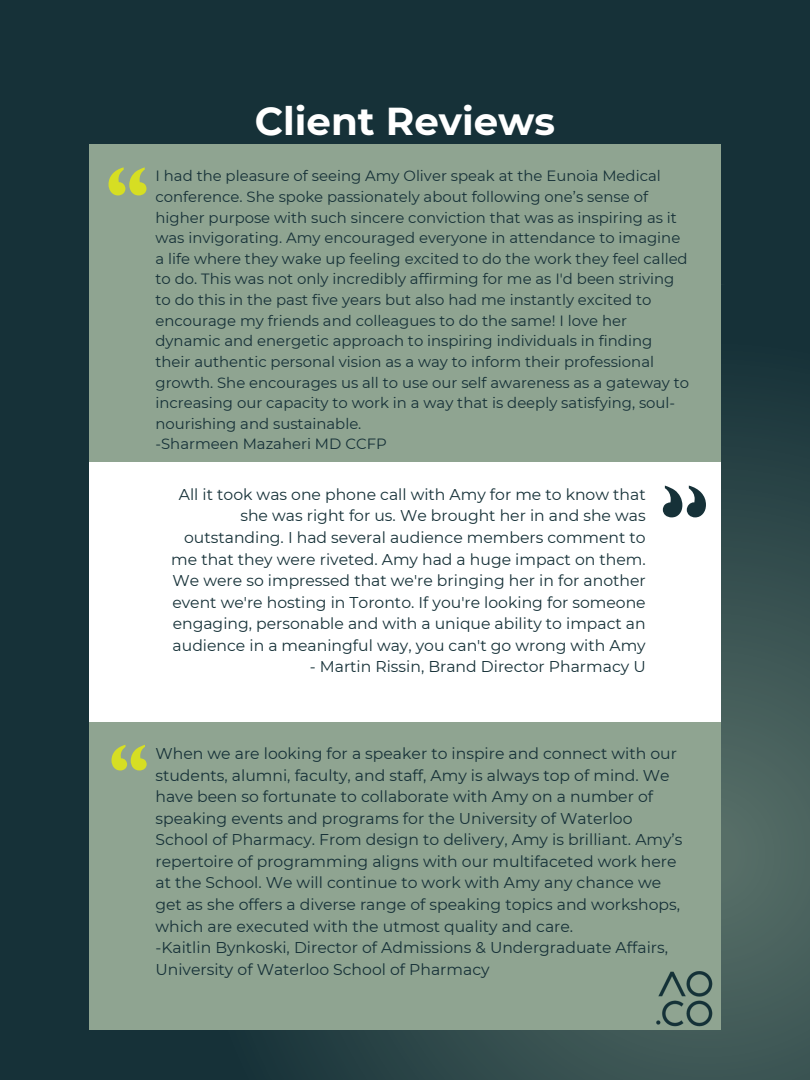
<style>
.page{position:relative;width:810px;height:1080px;background:#163138}
.page>*{position:absolute;margin:0;border:0;box-sizing:border-box;transform-origin:0 0}
.t1{font:700 38.81px "Montserrat";color:#fff}
.t2{font:15.62px/21.6px "Montserrat";color:#163138}
.t3{font:14.88px/20.6px "Montserrat";color:#163138}
</style>
<div class="page">
<svg style="left:307px;top:417px;width:503px;height:663px;background:#3b5453"></svg>
<div style="left:89px;top:144px;width:632px;height:318px;background:#8fa491"></div>
<div style="left:89px;top:722px;width:632px;height:308px;background:#8fa491"></div>
<div style="left:89px;top:462px;width:632px;height:260px;background:#fff"></div>
<svg style="left:112px;top:745px;width:35px;height:26px"></svg>
<svg style="left:109px;top:167px;width:37px;height:28px"></svg>
<svg style="left:663px;top:486px;width:43px;height:31px"></svg>
<img style="left:606px;top:921px;width:156px;height:156px">
<p class="t1" style="left:255px;top:98px;width:302px">Client Reviews</p>
<p class="t3" style="left:155px;top:166px;width:535px">I had the pleasure of seeing Amy Oliver speak at the Eunoia Medical conference. She spoke passionately about following one’s sense of higher purpose with such sincere conviction that was as inspiring as it was invigorating. Amy encouraged everyone in attendance to imagine a life where they wake up feeling excited to do the work they feel called to do. This was not only incredibly affirming for me as I'd been striving to do this in the past five years but also had me instantly excited to encourage my friends and colleagues to do the same! I love her dynamic and energetic approach to inspiring individuals in finding their authentic personal vision as a way to inform their professional growth. She encourages us all to use our self awareness as a gateway to increasing our capacity to work in a way that is deeply satisfying, soul&shy;nourishing and sustainable.</p>
<p class="t3" style="left:155px;top:434px;width:233px">-Sharmeen Mazaheri MD CCFP</p>
<p class="t2" style="left:171px;top:484px;width:476px;text-align:right">All it took was one phone call with Amy for me to know that she was right for us. We brought her in and she was outstanding. I had several audience members comment to me that they were riveted. Amy had a huge impact on them.<br>We were so impressed that we're bringing her in for another event we're hosting in Toronto. If you're looking for someone engaging, personable and with a unique ability to impact an audience in a meaningful way, you can't go wrong with Amy</p>
<p class="t2" style="left:310px;top:656px;width:337px">- Martin Rissin, Brand Director Pharmacy U</p>
<p class="t2" style="left:155px;top:743px;width:529px">When we are looking for a speaker to inspire and connect with our students, alumni, faculty, and staff, Amy is always top of mind. We have been so fortunate to collaborate with Amy on a number of speaking events and programs for the University of Waterloo School of Pharmacy. From design to delivery, Amy is brilliant. Amy’s repertoire of programming aligns with our multifaceted work here at the School. We will continue to work with Amy any chance we get as she offers a diverse range of speaking topics and workshops, which are executed with the utmost quality and care.</p>
<p class="t2" style="left:155px;top:937px;width:514px">-Kaitlin Bynkoski, Director of Admissions &amp; Undergraduate Affairs,<br>University of Waterloo School of Pharmacy</p>
</div>
